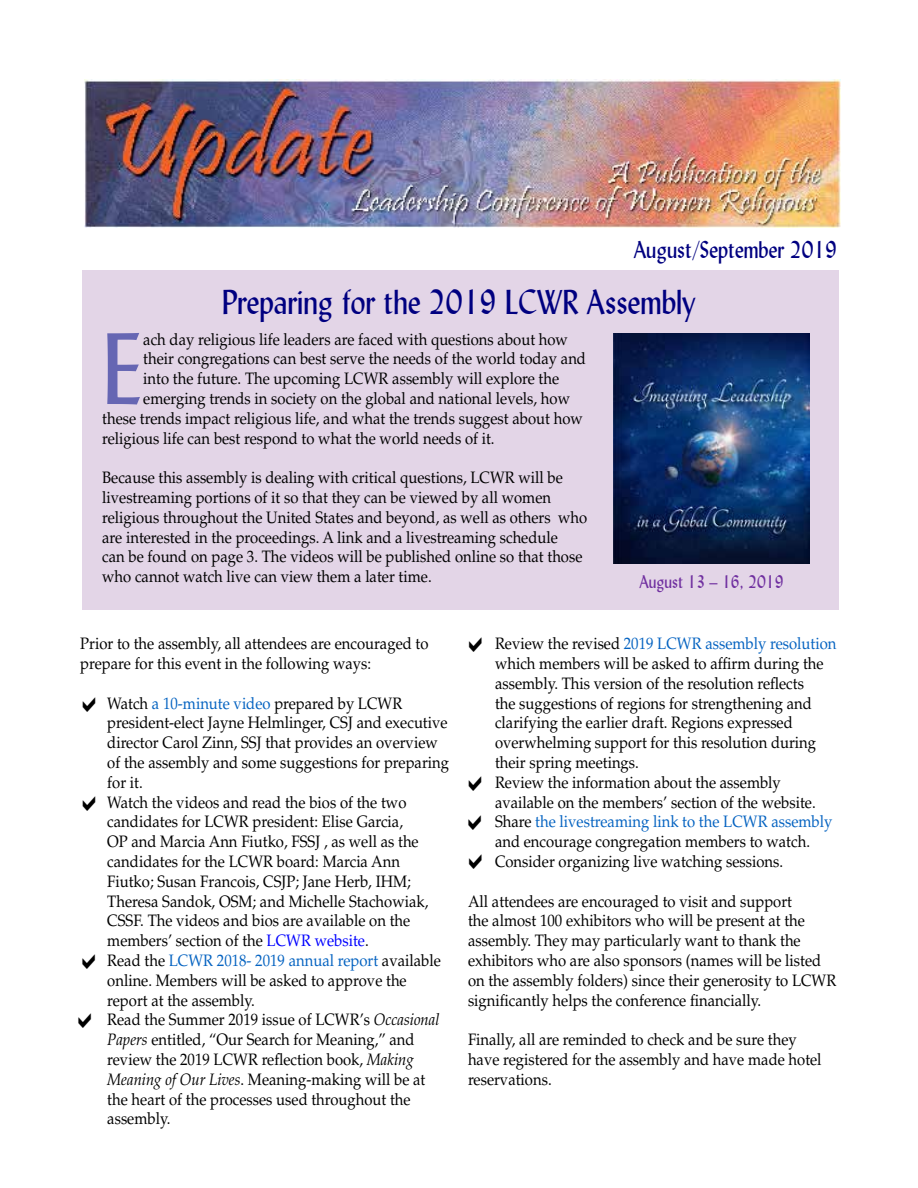
<style>
.page{position:relative;width:918px;height:1188px;background:#fff}
.page>*{position:absolute;margin:0;border:0;box-sizing:border-box;transform-origin:0 0}
.t1{font:100.35px "Lydian BT";color:#6666b3;scale:.9 1}
.t2{font:34.5px "Lydian BT";color:#000080;scale:.9 1}
.t3{font:24px "Lydian BT";color:#000080;scale:.9 1}
.t4{font:18px "Lydian BT";color:#7030a0;scale:.9 1}
.t5{font:16.5px/19.8px "Palatino LT Std";color:#000;scale:.9 1}
.s1{color:#0563c1}
.s2{color:#00f}
.s3{font-style:italic}
</style>
<div class="page">
<div style="left:82px;top:270px;width:757px;height:339px;background:#e3d5e7"></div>
<img style="left:84px;top:80px;width:756px;height:147px">
<img style="left:613px;top:334px;width:197px;height:230px">
<h3 class="t3" style="left:634px;top:235px;width:227px">August/September 2019</h3>
<h2 class="t2" style="left:222px;top:281px;width:528px">Preparing for the 2019 LCWR Assembly</h2>
<h1 class="t1" style="left:102px;top:307px;width:47px">E</h1>
<p class="t5" style="left:143px;top:329px;width:473px">ach day religious life leaders are faced with questions about how</p>
<p class="t5" style="left:143px;top:349px;width:494px">their congregations can best serve the needs of the world today and</p>
<p class="t5" style="left:143px;top:369px;width:464px">into the future. The upcoming LCWR assembly will explore the</p>
<p class="t5" style="left:143px;top:389px;width:476px">emerging trends in society on the global and national levels, how</p>
<p class="t5" style="left:102px;top:409px;width:536px">these trends impact religious life, and what the trends suggest about how</p>
<p class="t5" style="left:102px;top:428px;width:438px">religious life can best respond to what the world needs of it.</p>
<p class="t5" style="left:102px;top:468px;width:540px">Because this assembly is dealing with critical questions, LCWR will be livestreaming portions of it so that they can be viewed by all women religious throughout the United States and beyond, as well as others who are interested in the proceedings. A link and a livestreaming schedule<br>can be found on page 3. The videos will be published online so that those who cannot watch live can view them a later time.</p>
<p class="t4" style="left:639px;top:571px;width:162px">August 13 – 16, 2019</p>
<p class="t5" style="left:80px;top:634px;width:388px">Prior to the assembly, all attendees are encouraged to prepare for this event in the following ways:</p>
<p class="t5" style="left:107px;top:693px;width:381px">Watch <span class="s1">a 10-minute video</span> prepared by LCWR president-elect Jayne Helmlinger, CSJ and executive director Carol Zinn, SSJ that provides an overview of the assembly and some suggestions for preparing for it.<br>Watch the videos and read the bios of the two candidates for LCWR president: Elise Garcia,<br>OP and Marcia Ann Fiutko, FSSJ , as well as the candidates for the LCWR board: Marcia Ann Fiutko; Susan Francois, CSJP; Jane Herb, IHM; Theresa Sandok, OSM; and Michelle Stachowiak, CSSF. The videos and bios are available on the members’ section of the <span class="s2">LCWR website</span>.<br>Read the <span class="s1">LCWR 2018- 2019 annual report</span> available online. Members will be asked to approve the report at the assembly.<br>Read the Summer 2019 issue of LCWR’s <span class="s3">Occasional Papers</span> entitled, “Our Search for Meaning,” and review the 2019 LCWR reflection book, <span class="s3">Making Meaning of Our Lives</span>. Meaning-making will be at the heart of the processes used throughout the assembly.</p>
<p class="t5" style="left:495px;top:634px;width:381px">Review the revised <span class="s1">2019 LCWR assembly resolution </span>which members will be asked to affirm during the assembly. This version of the resolution reflects<br>the suggestions of regions for strengthening and clarifying the earlier draft. Regions expressed overwhelming support for this resolution during their spring meetings.<br>Review the information about the assembly available on the members’ section of the website.<br>Share <span class="s1">the livestreaming link to the LCWR assembly </span>and encourage congregation members to watch.<br>Consider organizing live watching sessions.</p>
<p class="t5" style="left:468px;top:891px;width:411px">All attendees are encouraged to visit and support<br>the almost 100 exhibitors who will be present at the assembly. They may particularly want to thank the exhibitors who are also sponsors (names will be listed on the assembly folders) since their generosity to LCWR significantly helps the conference financially.</p>
<p class="t5" style="left:468px;top:1030px;width:394px">Finally, all are reminded to check and be sure they have registered for the assembly and have made hotel reservations.</p>
</div>
